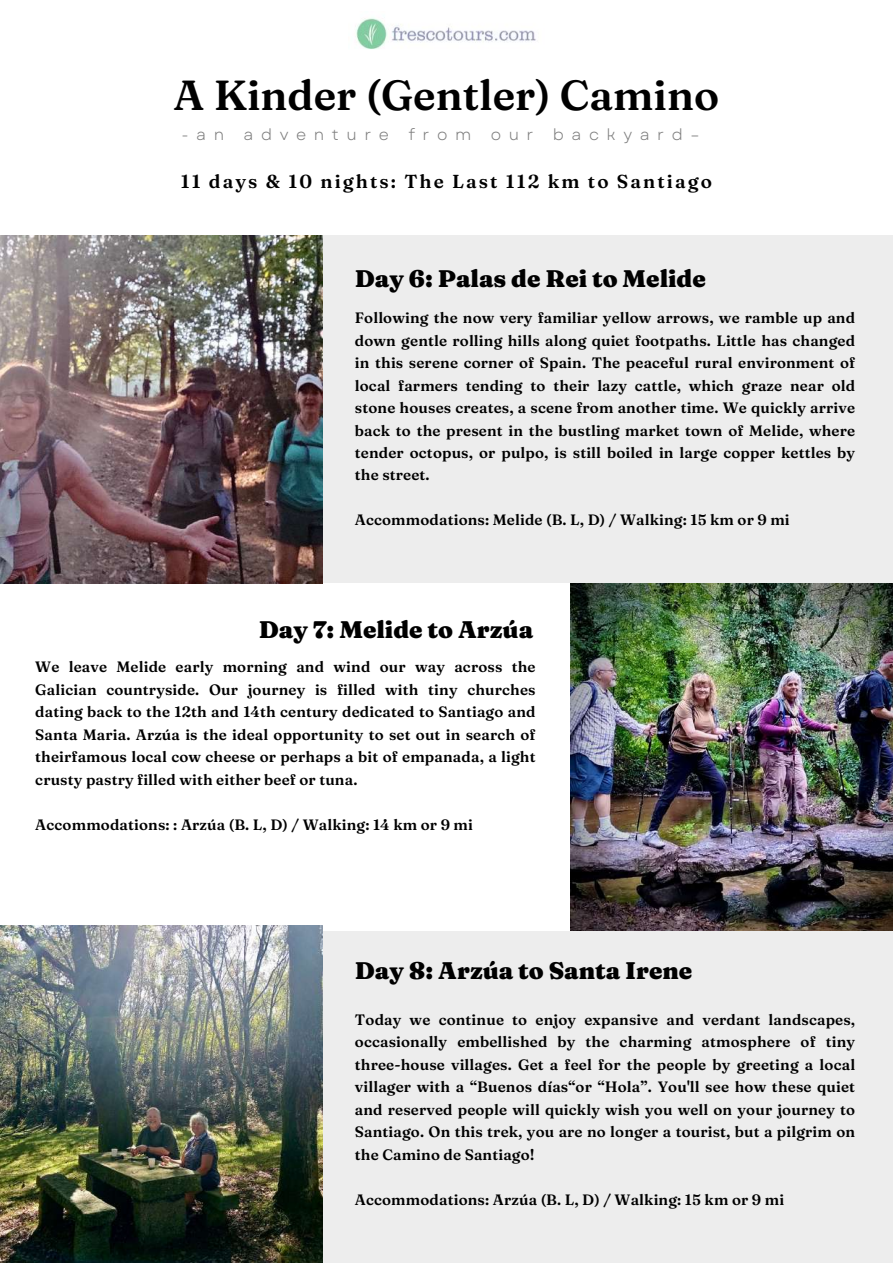
<style>
.page{position:relative;width:893px;height:1264px;background:#fff}
.page>*{position:absolute;margin:0;border:0;box-sizing:border-box;transform-origin:0 0}
.t1{font:600 42px "Fraunces 9 pt";color:#000}
.t2{font:900 24px "Fraunces 9 pt";color:#000}
.t3{font:600 18.75px "Fraunces 9 pt";letter-spacing:.11em;color:#000}
.t4{font:15.75px "Garet";letter-spacing:.48em;color:#7d7d7d}
.t5{font:600 15px/22.5px "Fraunces 9 pt";letter-spacing:.01em;color:#000;text-align:justify}
</style>
<div class="page">
<div style="left:322px;top:235px;width:570px;height:348px;background:#ededed"></div>
<img style="left:0;top:235px;width:322px;height:348px">
<img style="left:570px;top:583px;width:322px;height:348px">
<div style="left:322px;top:931px;width:570px;height:331px;background:#ededed"></div>
<img style="left:356px;top:18px;width:180px;height:31px">
<img style="left:0;top:925px;width:322px;height:337px">
<h1 class="t1" style="left:173px;top:69px;width:547px">A Kinder (Gentler) Camino</h1>
<p class="t4" style="left:181px;top:123px;width:519px">-an adventure from our backyard–</p>
<p class="t3" style="left:181px;top:170px;width:532px">11 days &amp; 10 nights: The Last 112 km to Santiago</p>
<h2 class="t2" style="left:355px;top:264px;width:352px">Day 6: Palas de Rei to Melide</h2>
<p class="t5" style="left:355px;top:306px;width:501px">Following the now very familiar yellow arrows, we ramble up and down gentle rolling hills along quiet footpaths. Little has changed in this serene corner of Spain. The peaceful rural environment of local farmers tending to their lazy cattle, which graze near old stone houses creates, a scene from another time. We quickly arrive back to the present in the bustling market town of Melide, where tender octopus, or pulpo, is still boiled in large copper kettles by the street.</p>
<p class="t5" style="left:355px;top:509px;width:436px">Accommodations: Melide (B. L, D) / Walking: 15 km or 9 mi</p>
<h2 class="t2" style="left:259px;top:615px;width:276px">Day 7: Melide to Arzúa</h2>
<p class="t5" style="left:35px;top:655px;width:501px">We leave Melide early morning and wind our way across the Galician countryside. Our journey is filled with tiny churches dating back to the 12th and 14th century dedicated to Santiago and Santa Maria. Arzúa is the ideal opportunity to set out in search of theirfamous local cow cheese or perhaps a bit of empanada, a light crusty pastry filled with either beef or tuna.</p>
<p class="t5" style="left:35px;top:813px;width:439px">Accommodations: : Arzúa (B. L, D) / Walking: 14 km or 9 mi</p>
<h2 class="t2" style="left:355px;top:955px;width:339px">Day 8: Arzúa to Santa Irene</h2>
<p class="t5" style="left:355px;top:1007px;width:501px">Today we continue to enjoy expansive and verdant landscapes, occasionally embellished by the charming atmosphere of tiny three-house villages. Get a feel for the people by greeting a local villager with a “Buenos días“or “Hola”. You'll see how these quiet and reserved people will quickly wish you well on your journey to Santiago. On this trek, you are no longer a tourist, but a pilgrim on the Camino de Santiago!</p>
<p class="t5" style="left:355px;top:1187px;width:431px">Accommodations: Arzúa (B. L, D) / Walking: 15 km or 9 mi</p>
</div>
